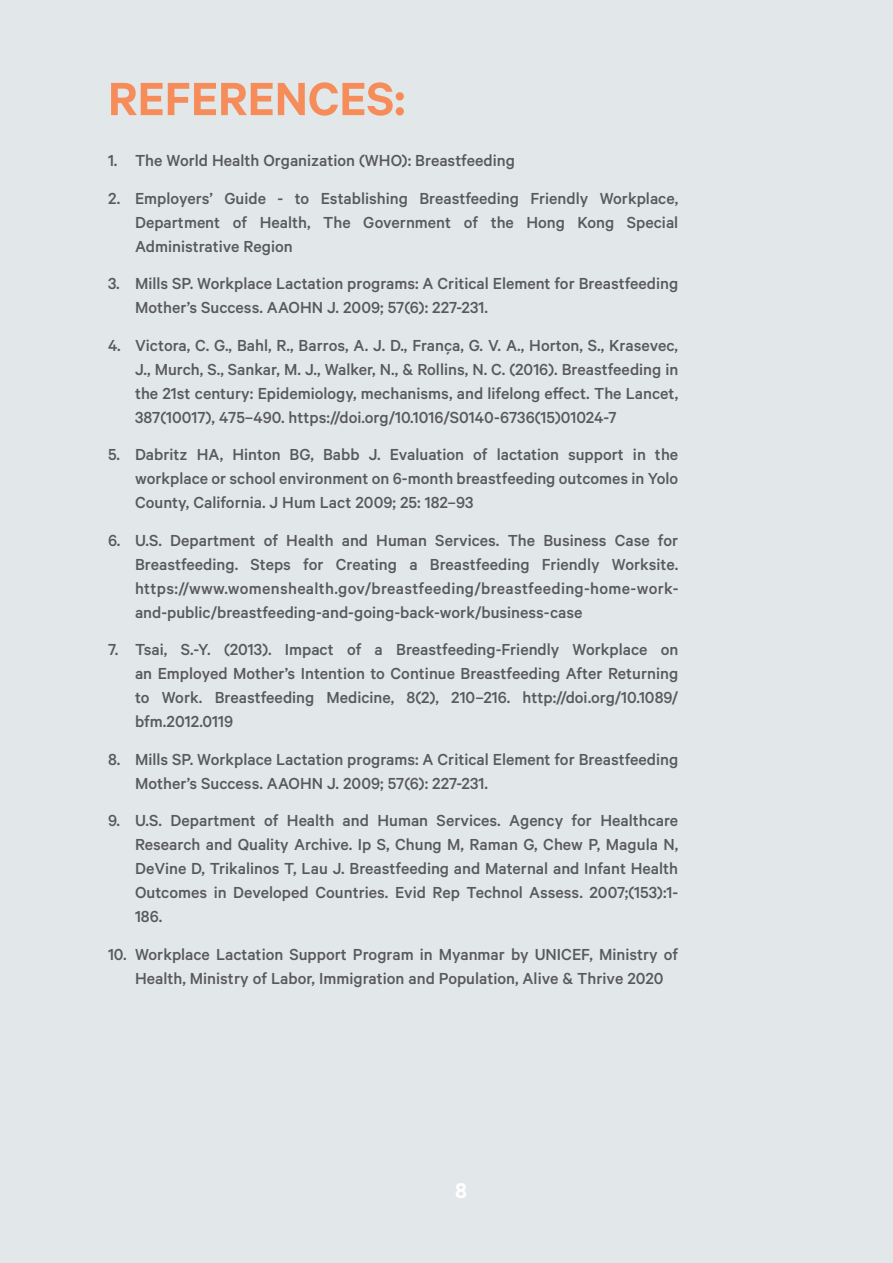
<style>
.page{position:relative;width:893px;height:1263px;background:#e2e7ea}
.page>*{position:absolute;margin:0;border:0;box-sizing:border-box;transform-origin:0 0}
.t1{font:600 52.5px "Calibre";color:#f68c59}
.t2{font:600 24px "Calibre";color:#fff}
.t3{font:500 18px/24px "Calibre";color:#58595b;text-align:justify}
</style>
<div class="page">
<h1 class="t1" style="left:108px;top:68px;width:299px">REFERENCES:</h1>
<p class="t3" style="left:108px;top:148px;width:408px">1. The World Health Organization (WHO): Breastfeeding</p>
<p class="t3" style="left:135px;top:186px;width:545px;text-indent:-27px">2. Employers’ Guide - to Establishing Breastfeeding Friendly Workplace, Department of Health, The Government of the Hong Kong Special Administrative Region</p>
<p class="t3" style="left:135px;top:271px;width:545px;text-indent:-27px">3. Mills SP. Workplace Lactation programs: A Critical Element for Breastfeeding<br>Mother’s Success. AAOHN J. 2009; 57(6): 227-231.</p>
<p class="t3" style="left:135px;top:332px;width:545px;text-indent:-27px">4. Victora, C. G., Bahl, R., Barros, A. J. D., França, G. V. A., Horton, S., Krasevec, J., Murch, S., Sankar, M. J., Walker, N., &amp; Rollins, N. C. (2016). Breastfeeding in the 21st century: Epidemiology, mechanisms, and lifelong effect. The Lancet, 387(10017), 475–490. https://doi.org/10.1016/S0140-6736(15)01024-7</p>
<p class="t3" style="left:135px;top:442px;width:545px;text-indent:-27px">5. Dabritz HA, Hinton BG, Babb J. Evaluation of lactation support in the workplace or school environment on 6-month breastfeeding outcomes in Yolo County, California. J Hum Lact 2009; 25: 182–93</p>
<p class="t3" style="left:135px;top:527px;width:545px;text-indent:-27px">6. U.S. Department of Health and Human Services. The Business Case for Breastfeeding. Steps for Creating a Breastfeeding Friendly Worksite. https://www.womenshealth.gov/breastfeeding/breastfeeding-home-work&shy;and-public/breastfeeding-and-going-back-work/business-case</p>
<p class="t3" style="left:135px;top:637px;width:545px;text-indent:-27px">7. Tsai, S.-Y. (2013). Impact of a Breastfeeding-Friendly Workplace on an Employed Mother’s Intention to Continue Breastfeeding After Returning to Work. Breastfeeding Medicine, 8(2), 210–216. http://doi.org/10.1089/ bfm.2012.0119</p>
<p class="t3" style="left:135px;top:746px;width:545px;text-indent:-27px">8. Mills SP. Workplace Lactation programs: A Critical Element for Breastfeeding<br>Mother’s Success. AAOHN J. 2009; 57(6): 227-231.</p>
<p class="t3" style="left:135px;top:808px;width:545px;text-indent:-27px">9. U.S. Department of Health and Human Services. Agency for Healthcare Research and Quality Archive. Ip S, Chung M, Raman G, Chew P, Magula N, DeVine D, Trikalinos T, Lau J. Breastfeeding and Maternal and Infant Health Outcomes in Developed Countries. Evid Rep Technol Assess. 2007;(153):1- 186.</p>
<p class="t3" style="left:135px;top:941px;width:545px;text-indent:-27px">10. Workplace Lactation Support Program in Myanmar by UNICEF, Ministry of<br>Health, Ministry of Labor, Immigration and Population, Alive &amp; Thrive 2020</p>
<h2 class="t2" style="left:455px;top:1176px;width:13px">8</h2>
</div>
